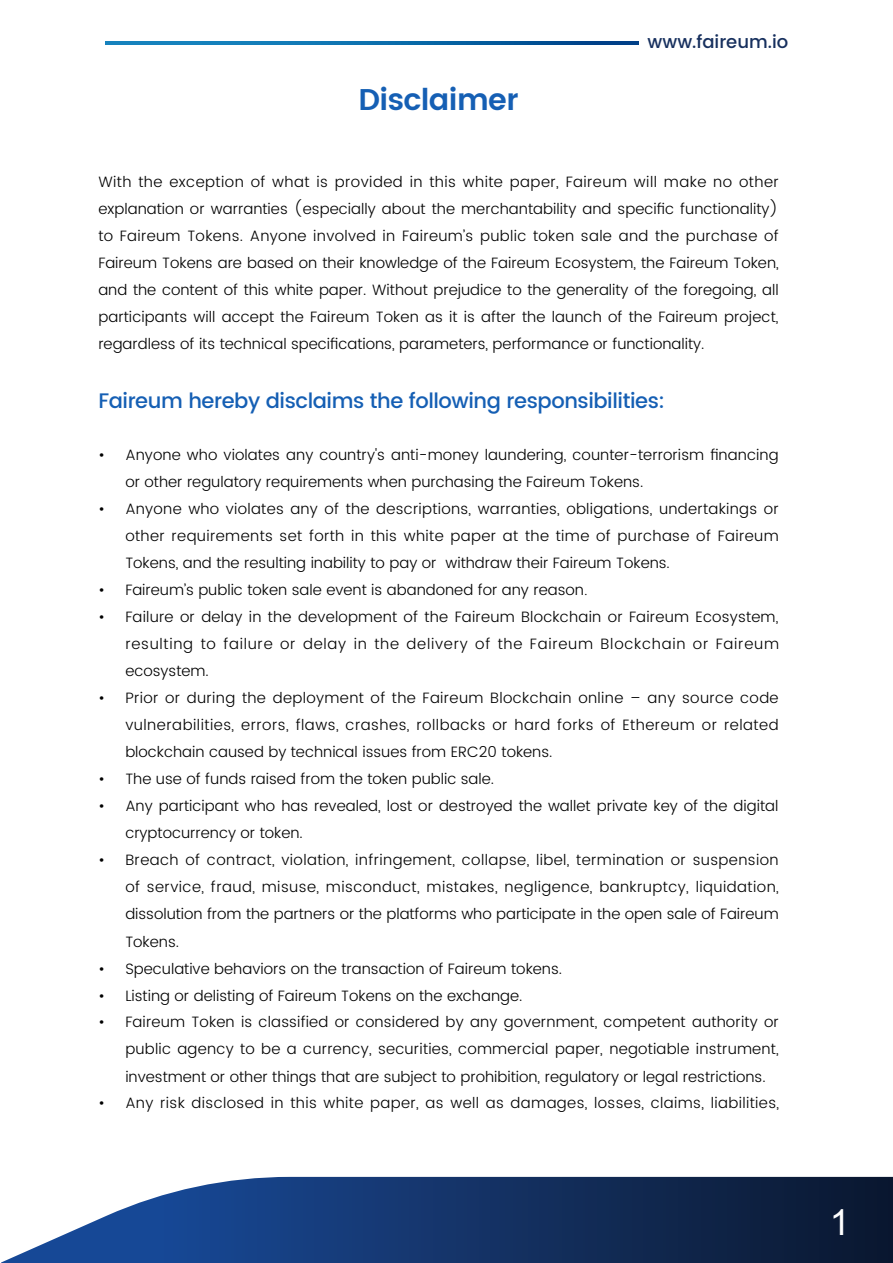
<style>
.page{position:relative;width:893px;height:1263px;background:#fff}
.page>*{position:absolute;margin:0;border:0;box-sizing:border-box;transform-origin:0 0}
.t1{font:36px "Arial";color:#fff}
.t2{font:600 30px "Poppins";letter-spacing:-.02em;color:#155fb4}
.t3{font:500 21px "Poppins";letter-spacing:-.02em;color:#155fb4}
.t4{font:500 18px "Poppins";color:#17305e}
.t5{font:300 15px/27px "Poppins";color:#000;text-align:justify}
.t6{font:300 15px "Poppins";letter-spacing:.025em;color:#000}
.s1{font-family:"Adobe Song Std"}
</style>
<div class="page">
<svg style="left:106px;top:41px;width:532px;height:4px;background:#0b69a8"></svg>
<svg style="left:1px;top:1177px;width:892px;height:86px;background:#2d4976"></svg>
<h2 class="t2" style="left:358px;top:76px;width:162px">Disclaimer</h2>
<p class="t4" style="left:648px;top:29px;width:142px">www.faireum.io</p>
<p class="t5" style="left:98px;top:168px;width:682px">With the exception of what is provided in this white paper, Faireum will make no other explanation or warranties (especially about the merchantability and specific functionality) to Faireum Tokens. Anyone involved in Faireum’s public token sale and the purchase of Faireum Tokens are based on their knowledge of the Faireum Ecosystem, the Faireum Token, and the content of this white paper. Without prejudice to the generality of the foregoing, all participants will accept the Faireum Token as it is after the launch of the Faireum project, regardless of its technical specifications, parameters, performance or functionality.</p>
<h3 class="t3" style="left:98px;top:385px;width:568px">Faireum hereby disclaims the following responsibilities:</h3>
<p class="t5" style="left:125px;top:441px;width:655px;text-indent:-27px">• Anyone who violates any country's anti-money laundering, counter-terrorism financing or other regulatory requirements when purchasing the Faireum Tokens.</p>
<p class="t5" style="left:125px;top:495px;width:655px;text-indent:-27px">• Anyone who violates any of the descriptions, warranties, obligations, undertakings or other requirements set forth in this white paper at the time of purchase of Faireum Tokens, and the resulting inability to pay or withdraw their Faireum Tokens.</p>
<p class="t5" style="left:98px;top:576px;width:491px">• Faireum’s public token sale event is abandoned for any reason<span class="s1">.</span></p>
<p class="t5" style="left:125px;top:603px;width:655px;text-indent:-27px">• Failure or delay in the development of the Faireum Blockchain or Faireum Ecosystem, resulting to failure or delay in the delivery of the Faireum Blockchain or Faireum ecosystem.</p>
<p class="t5" style="left:125px;top:684px;width:655px;text-indent:-27px">• Prior or during the deployment of the Faireum Blockchain online – any source code vulnerabilities, errors, flaws, crashes, rollbacks or hard forks of Ethereum or related blockchain caused by technical issues from ERC20 tokens.</p>
<p class="t5" style="left:98px;top:765px;width:397px">• The use of funds raised from the token public sale.</p>
<p class="t5" style="left:125px;top:792px;width:654px;text-indent:-27px">• Any participant who has revealed, lost or destroyed the wallet private key of the digital cryptocurrency or token.</p>
<p class="t5" style="left:125px;top:846px;width:655px;text-indent:-27px">• Breach of contract, violation, infringement, collapse, libel, termination or suspension of service, fraud, misuse, misconduct, mistakes, negligence, bankruptcy, liquidation, dissolution from the partners or the platforms who participate in the open sale of Faireum</p>
<p class="t5" style="left:125px;top:929px;width:55px">Tokens.</p>
<p class="t5" style="left:98px;top:956px;width:465px">• Speculative behaviors on the transaction of Faireum tokens.</p>
<p class="t5" style="left:98px;top:983px;width:426px">• Listing or delisting of Faireum Tokens on the exchange.</p>
<p class="t5" style="left:98px;top:1008px;width:682px;text-align:right">• Faireum Token is classified or considered by any government, competent authority or public agency to be a currency, securities, commercial paper, negotiable instrument,</p>
<p class="t5" style="left:125px;top:1064px;width:642px">investment or other things that are subject to prohibition, regulatory or legal restrictions.</p>
<p class="t6" style="left:98px;top:1092px;width:682px">• Any risk disclosed in this white paper, as well as damages, losses, claims, liabilities,</p>
<h1 class="t1" style="left:830px;top:1199px;width:22px">1</h1>
</div>
